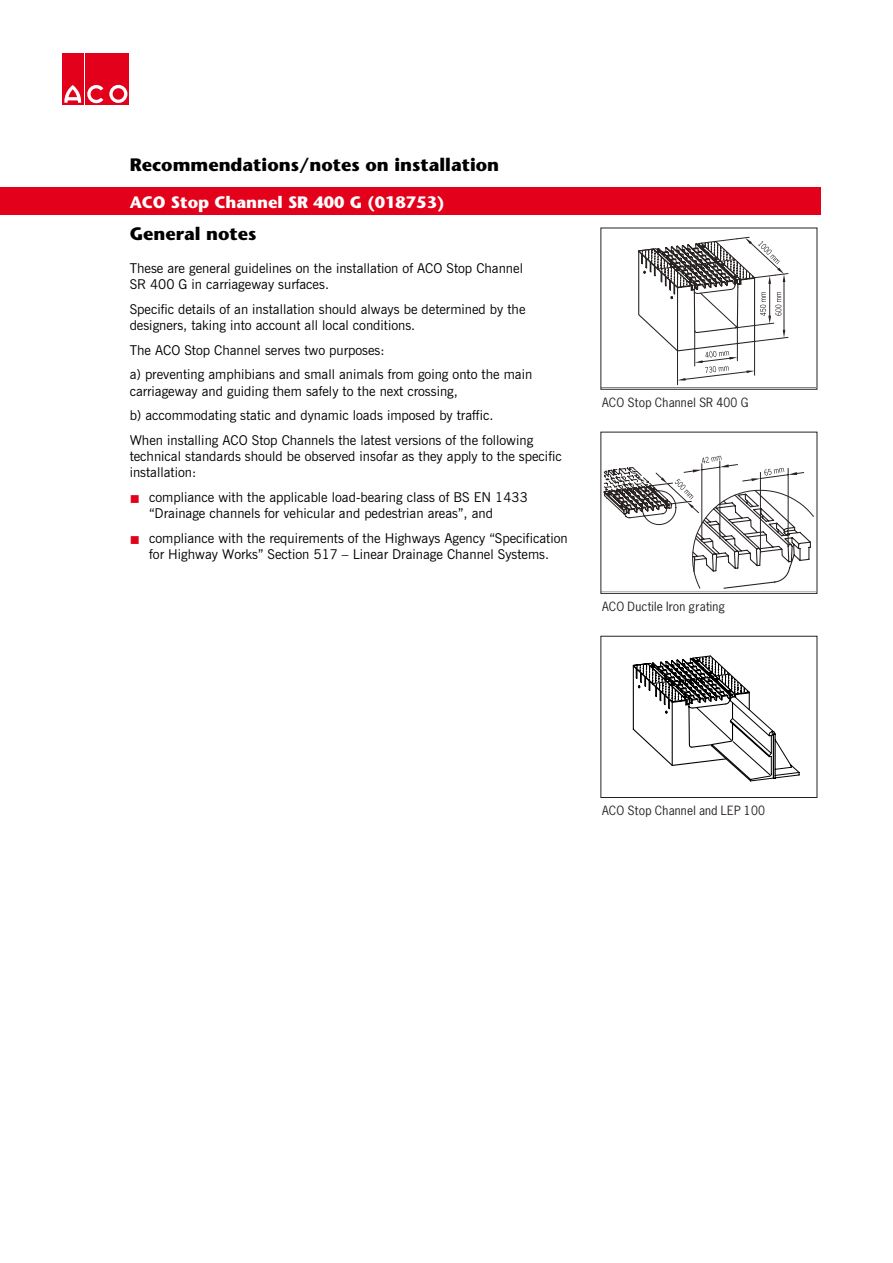
<style>
.page{position:relative;width:893px;height:1263px;background:#fff}
.page>*{position:absolute;margin:0;border:0;box-sizing:border-box;transform-origin:0 0}
.t1{font:700 18px "Stone Sans";color:#000}
.t2{font:700 16.5px "Stone Sans";color:#fff}
.t3{font:13.5px/16.2px "News Gothic BT";color:#000}
.t4{font:12px "News Gothic";letter-spacing:.015em;color:#282322}
.s1{color:#e2001a}
</style>
<div class="page">
<div style="left:0;top:187px;width:821px;height:28px;background:#e2001a"></div>
<svg style="left:83px;top:53px;width:25px;height:52px"></svg>
<div style="left:62px;top:53px;width:21px;height:52px;background:#e2001a"></div>
<div style="left:85px;top:53px;width:21px;height:52px;background:#e2001a"></div>
<div style="left:108px;top:53px;width:21px;height:52px;background:#e2001a"></div>
<svg style="left:109px;top:85px;width:18px;height:18px"></svg>
<svg style="left:64px;top:85px;width:39px;height:18px"></svg>
<svg style="left:638px;top:236px;width:151px;height:150px"></svg>
<svg style="left:603px;top:455px;width:211px;height:134px"></svg>
<svg style="left:632px;top:655px;width:168px;height:127px"></svg>
<div style="left:600px;top:636px;width:217px;height:162px;border:1px solid #282322"></div>
<h1 class="t1" style="left:130px;top:153px;width:371px">Recommendations/notes on installation</h1>
<p class="t2" style="left:130px;top:191px;width:316px">ACO Stop Channel SR 400 G (018753)</p>
<h1 class="t1" style="left:130px;top:222px;width:128px">General notes</h1>
<p class="t3" style="left:130px;top:260px;width:395px">These are general guidelines on the installation of ACO Stop Channel<br>SR 400 G in carriageway surfaces.</p>
<p class="t3" style="left:130px;top:301px;width:397px">Specific details of an installation should always be determined by the designers, taking into account all local conditions.</p>
<p class="t3" style="left:130px;top:337px;width:404px;line-height:24.8px">The ACO Stop Channel serves two purposes:<br>a) preventing amphibians and small animals from going onto the main</p>
<p class="t3" style="left:130px;top:378px;width:405px;line-height:24.8px">carriageway and guiding them safely to the next crossing,<br>b) accommodating static and dynamic loads imposed by traffic.<br>When installing ACO Stop Channels the latest versions of the following</p>
<p class="t3" style="left:130px;top:448px;width:434px">technical standards should be observed insofar as they apply to the specific installation:</p>
<p class="t3" style="left:149px;top:489px;width:380px;text-indent:-19px"><span class="s1">■</span> compliance with the applicable load-bearing class of BS EN 1433 “Drainage channels for vehicular and pedestrian areas”, and</p>
<p class="t3" style="left:130px;top:530px;width:439px;text-align:center"><span class="s1">■</span> compliance with the requirements of the Highways Agency “Specification for Highway Works” Section 517 – Linear Drainage Channel Systems.</p>
<p class="t4" style="left:602px;top:394px;width:148px">ACO Stop Channel SR 400 G</p>
<p class="t4" style="left:602px;top:598px;width:125px">ACO Ductile Iron grating</p>
<p class="t4" style="left:602px;top:803px;width:165px">ACO Stop Channel and LEP 100</p>
</div>
